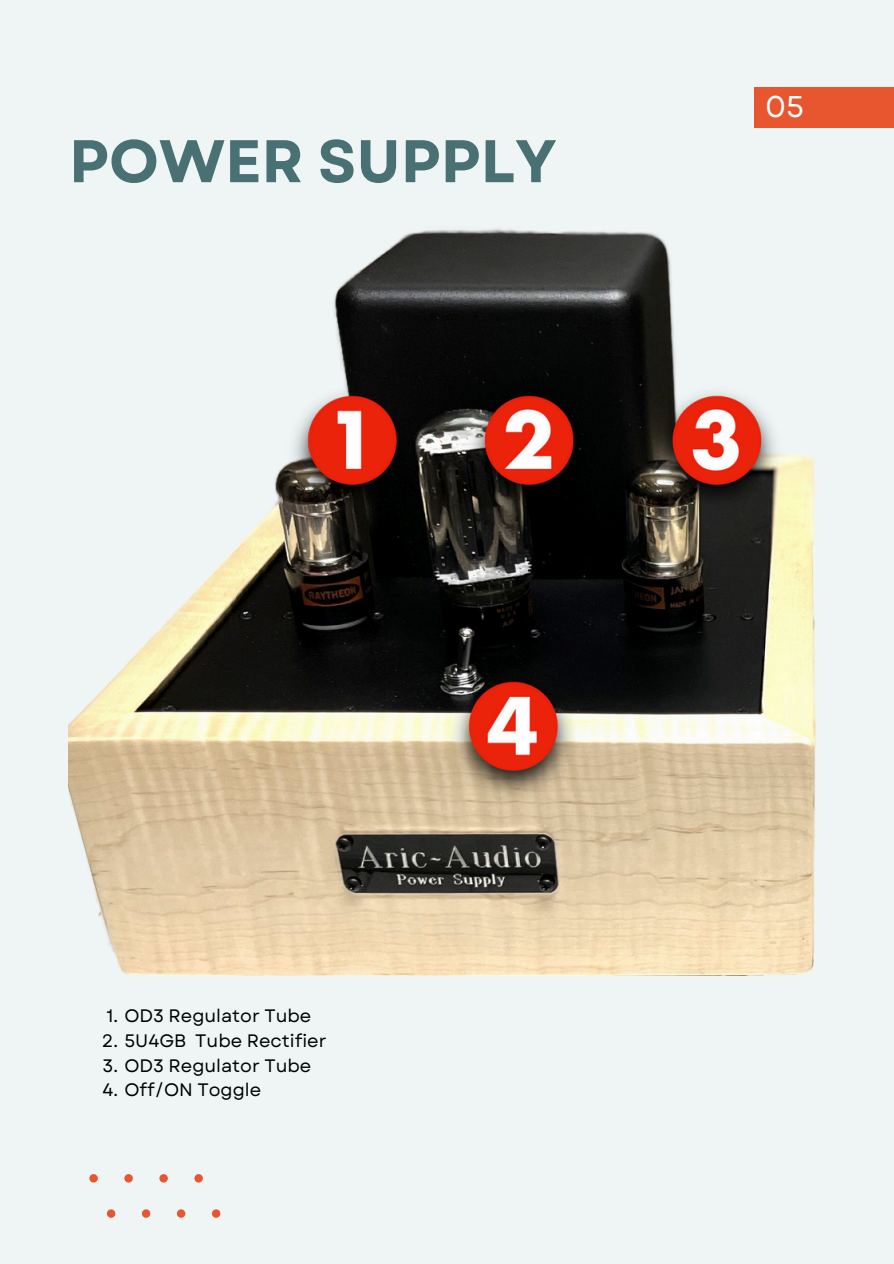
<style>
.page{position:relative;width:894px;height:1264px;background:#fff}
.page>*{position:absolute;margin:0;border:0;box-sizing:border-box;transform-origin:0 0}
.t1{font:700 60px "Garet";color:#497174}
.t2{font:30px "Garet";color:#fff}
.t3{font:18px "Garet";color:#000}
</style>
<div class="page">
<div style="left:0;top:0;width:893px;height:1263px;background:#eff5f5"></div>
<div style="left:754px;top:87px;width:139px;height:40px;background:#e85630"></div>
<svg style="left:89px;top:1174px;width:9px;height:8px"></svg>
<svg style="left:124px;top:1174px;width:9px;height:8px"></svg>
<svg style="left:159px;top:1174px;width:9px;height:8px"></svg>
<svg style="left:194px;top:1174px;width:9px;height:8px"></svg>
<svg style="left:107px;top:1209px;width:8px;height:8px"></svg>
<svg style="left:142px;top:1209px;width:8px;height:8px"></svg>
<svg style="left:177px;top:1209px;width:8px;height:8px"></svg>
<svg style="left:212px;top:1209px;width:8px;height:8px"></svg>
<img style="left:69px;top:229px;width:747px;height:746px">
<p class="t1" style="left:69px;top:118px;width:489px">POWER SUPPLY</p>
<h1 class="t2" style="left:765px;top:85px;width:40px">05</h1>
<p class="t3" style="left:106px;top:1002px;width:206px">1. OD3 Regulator Tube</p>
<p class="t3" style="left:102px;top:1027px;width:226px">2. 5U4GB Tube Rectifier</p>
<p class="t3" style="left:103px;top:1052px;width:210px">3. OD3 Regulator Tube</p>
<p class="t3" style="left:102px;top:1077px;width:160px">4. Off/ON Toggle</p>
</div>
